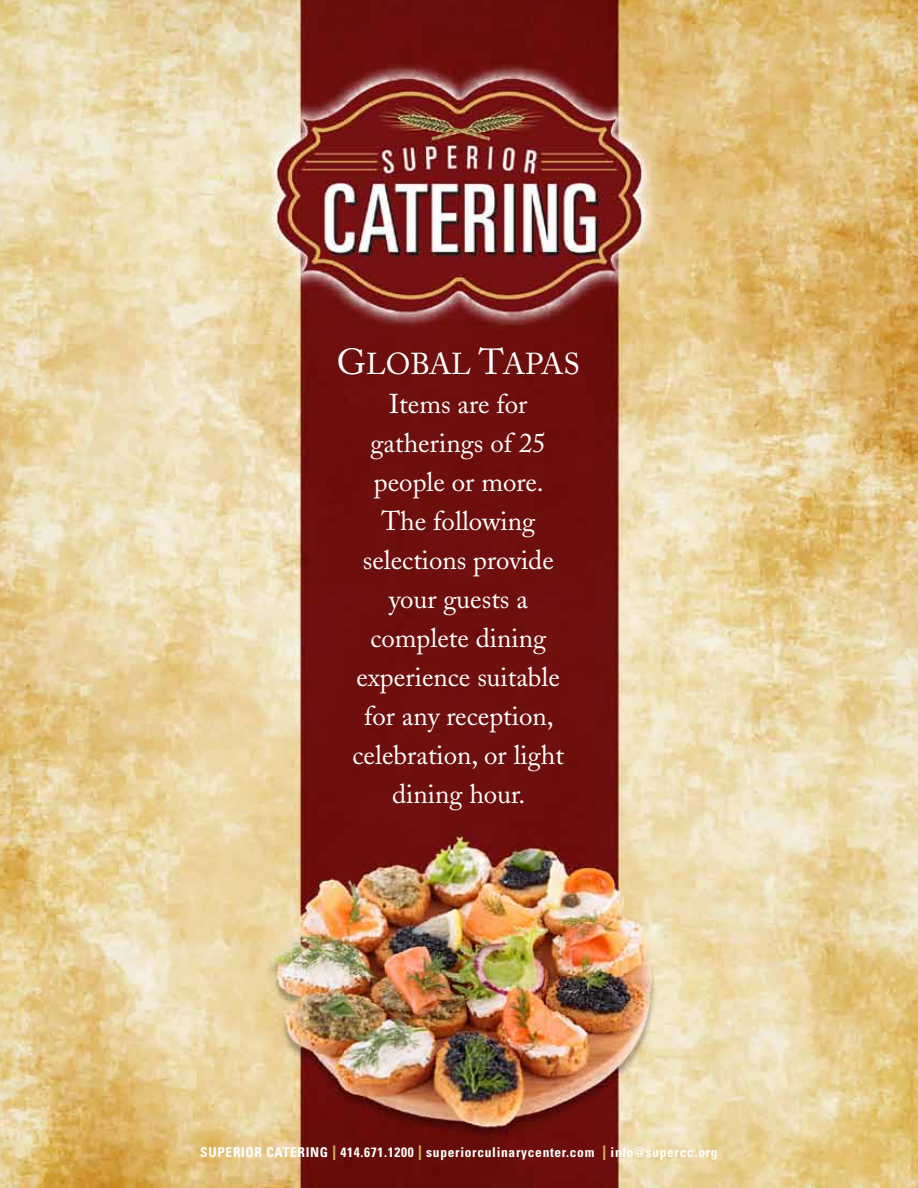
<style>
.page{position:relative;width:918px;height:1188px;background:#fff}
.page>*{position:absolute;margin:0;border:0;box-sizing:border-box;transform-origin:0 0}
.t1{font:30px "Adobe Caslon";color:#fff}
.t2{font:27px/39px "Adobe Caslon";color:#fff;text-align:center}
.t3{font:700 condensed 13.5px "Univers LT Std";letter-spacing:.05em;color:#fff}
.s1{font-size:36px}
.s2{font-size:20.25px;color:#dbae5a}
</style>
<div class="page">
<img style="left:0;top:0;width:918px;height:1188px">
<p class="t1" style="left:337px;top:346px;width:244px"><span class="s1">G</span>LOBAL <span class="s1">T</span>APAS</p>
<p class="t2" style="left:353px;top:385px;width:213px">Items are for gatherings of 25 people or more.<br>The following selections provide your guests a complete dining experience suitable for any reception, celebration, or light dining hour.</p>
<p class="t3" style="left:200px;top:1144px;width:519px">SUPERIOR CATERING <span class="s2">l</span> 414.671.1200 <span class="s2">l</span> superiorculinarycenter.com <span class="s2">l</span> info@supercc.org</p>
</div>
